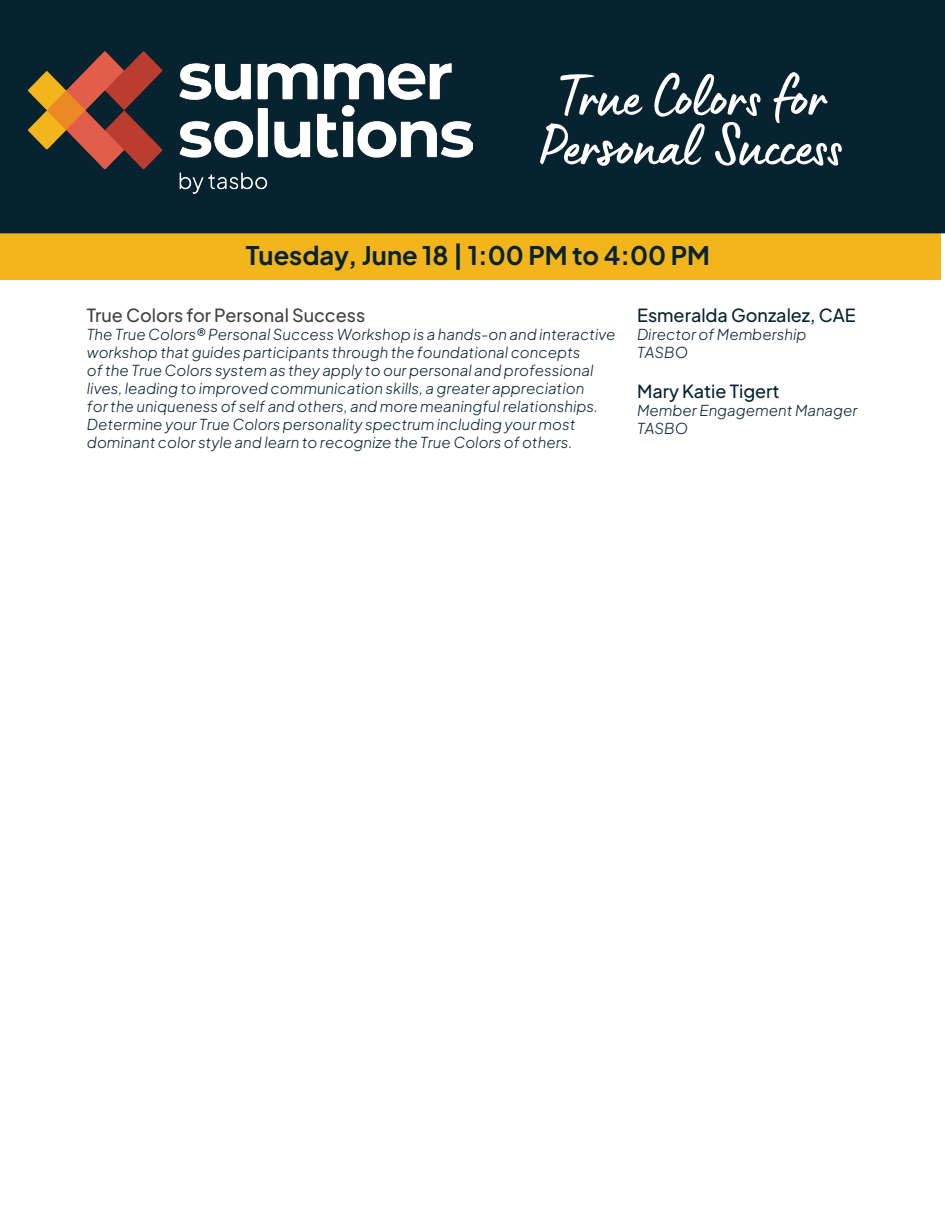
<style>
.page{position:relative;width:945px;height:1215px;background:#fff}
.page>*{position:absolute;margin:0;border:0;box-sizing:border-box;transform-origin:0 0}
.t1{font:61.5px "Lumios Marker";color:#fff}
.t2{font:700 25.5px "Plus Jakarta Sans";color:#082330}
.t3{font:500 18px "Plus Jakarta Sans";color:#082330}
.t4{font:500 18px "Plus Jakarta Sans";color:#424142}
.t5{font:italic 15px/18px "Plus Jakarta Sans";color:#082330}
</style>
<div class="page">
<div style="left:0;top:233px;width:940px;height:47px;background:#f2b51c"></div>
<div style="left:0;top:0;width:945px;height:233px;background:#082330"></div>
<img style="left:29px;top:51px;width:443px;height:143px">
<p class="t1" style="left:554px;top:57px;width:274px">True Colors for</p>
<p class="t1" style="left:539px;top:106px;width:305px">Personal Success</p>
<p class="t2" style="left:246px;top:233px;width:466px">Tuesday, June 18 | 1:00 PM to 4:00 PM</p>
<p class="t4" style="left:87px;top:300px;width:280px">True Colors for Personal Success</p>
<p class="t5" style="left:87px;top:324px;width:530px">The True Colors® Personal Success Workshop is a hands-on and interactive workshop that guides participants through the foundational concepts<br>of the True Colors system as they apply to our personal and professional lives, leading to improved communication skills, a greater appreciation<br>for the uniqueness of self and others, and more meaningful relationships.<br>Determine your True Colors personality spectrum including your most dominant color style and learn to recognize the True Colors of others.</p>
<p class="t3" style="left:637px;top:300px;width:220px">Esmeralda Gonzalez, CAE</p>
<p class="t5" style="left:637px;top:324px;width:171px">Director of Membership</p>
<p class="t5" style="left:637px;top:342px;width:52px">TASBO</p>
<p class="t3" style="left:637px;top:376px;width:144px">Mary Katie Tigert</p>
<p class="t5" style="left:637px;top:399px;width:222px">Member Engagement Manager</p>
<p class="t5" style="left:637px;top:417px;width:52px">TASBO</p>
</div>
